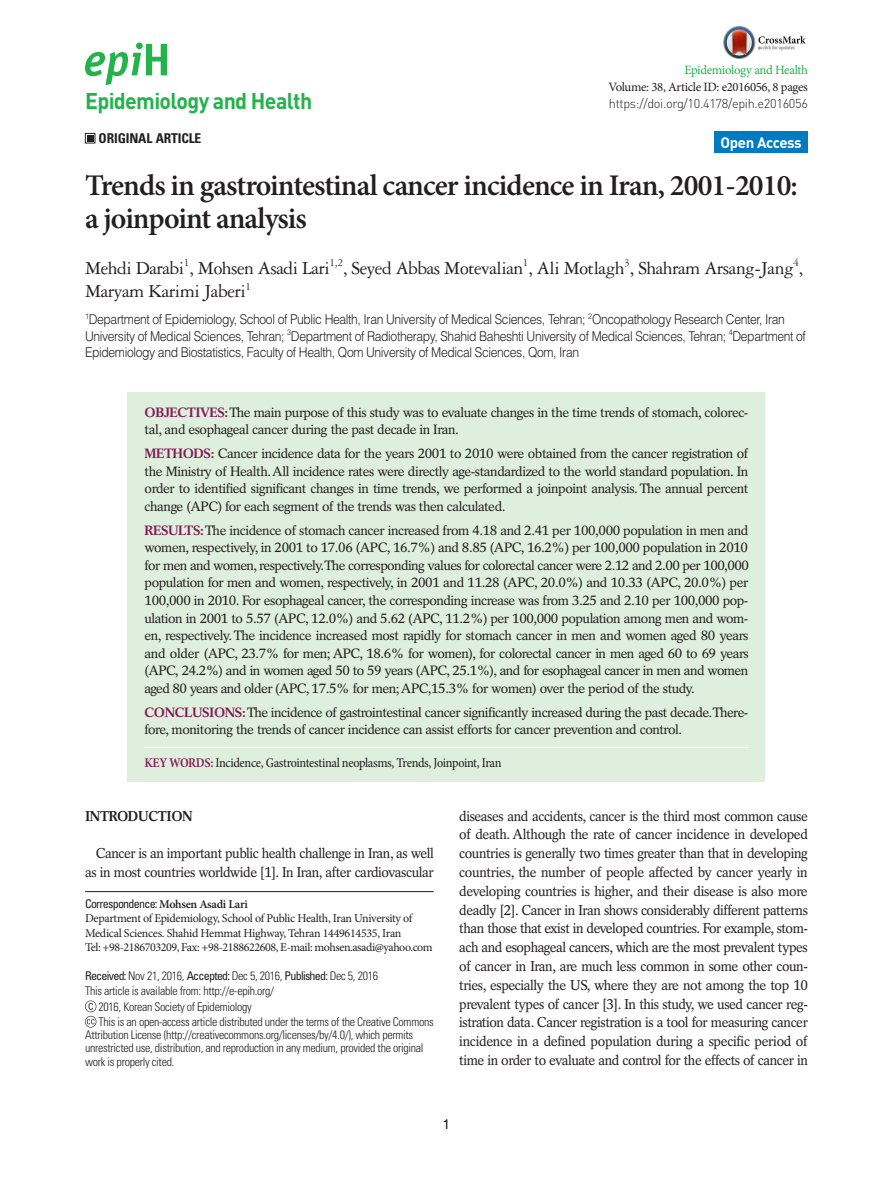
<style>
.page{position:relative;width:893px;height:1191px;background:#fff}
.page>*{position:absolute;margin:0;border:0;box-sizing:border-box;transform-origin:0 0}
.제목{font:600 30px/33px "Minion Pro";letter-spacing:-.03em;color:#231f20}
.t1{font:700 22.5px "DIN Pro";letter-spacing:-.03em;color:#23b24b;scale:.95 1}
.저자{font:19.5px/23.4px "Garamond 3 LT Std";letter-spacing:-.025em;color:#231f20}
.t2{font:700 15px "DIN Pro";letter-spacing:-.025em;color:#fff}
.본문{font:14.25px/18.8px "Rotation LT Std";letter-spacing:-.03em;color:#231f20;text-align:right;scale:.95 1}
.본문_대제목{font:700 14.25px "Rotation LT Std";letter-spacing:-.025em;color:#231f20;scale:.95 1}
.t3{font:13.95px "Helvetica LT Std";color:#231f20}
.초록{font:13.5px/17.5px "Rotation LT Std";letter-spacing:-.03em;color:#231f20}
.소속{font:300 13.5px/16.2px "Helvetica LT Std";letter-spacing:-.03em;color:#231f20;scale:.9 1}
.키워드{font:condensed 13.5px "Minion Pro";letter-spacing:-.03em;color:#231f20}
.t4{font:700 condensed 13.5px "Univers LT Std";letter-spacing:-.01em;color:#231f20}
.t5{font:300 12.75px "DIN Pro";letter-spacing:-.025em;color:#231f20}
.t6{font:12.75px "Minion Pro";letter-spacing:-.025em;color:#231f20}
.t7{font:12.75px "Minion Pro";letter-spacing:-.025em;color:#23b24b}
.교신저자_저작권등{font:300 condensed 12px/13.2px "Univers LT Std";letter-spacing:-.025em;color:#231f20}
.교신저자{font:12px/14.4px "Minion Pro";letter-spacing:-.03em;color:#231f20}
.교신저자-2{font:condensed 12px "Univers LT Std";letter-spacing:-.06em;color:#231f20}
.s1{font-weight:700;color:#811c57}
.s2{font-weight:600;color:#811c57}
.s3{font-family:"Minion Pro";font-weight:600;font-stretch:normal}
.s4{font-weight:400}
</style>
<div class="page">
<svg style="left:85px;top:43px;width:82px;height:42px"></svg>
<div style="left:85px;top:133px;width:10px;height:10px;border:1px solid #231f20"></div>
<div style="left:87px;top:135px;width:7px;height:7px;background:#231f20"></div>
<div style="left:714px;top:132px;width:94px;height:21px;background:#007ac0"></div>
<div style="left:128px;top:393px;width:637px;height:388px;background:#dfefdd"></div>
<hr style="left:145px;top:747px;width:603px;height:1px;background:#fff">
<hr style="left:85px;top:891px;width:349px;height:1px;background:#231f20">
<svg style="left:85px;top:1000px;width:11px;height:27px"></svg>
<img style="left:723px;top:26px;width:83px;height:32px">
<p class="t1" style="left:85px;top:85px;width:241px">Epidemiology and Health</p>
<p class="t7" style="left:684px;top:62px;width:125px">Epidemiology and Health</p>
<p class="t6" style="left:608px;top:78px;width:201px">Volume: 38, Article ID: e2016056, 8 pages</p>
<p class="t5" style="left:609px;top:95px;width:200px">https://doi.org/10.4178/epih.e2016056</p>
<p class="t4" style="left:99px;top:130px;width:104px">ORIGINAL ARTICLE</p>
<p class="t2" style="left:721px;top:132px;width:83px">Open Access</p>
<p class="제목" style="left:85px;top:169px;width:714px">Trends in gastrointestinal cancer incidence in Iran, 2001-2010: a joinpoint analysis</p>
<p class="저자" style="left:85px;top:256px;width:720px">Mehdi Darabi<sup>1</sup>, Mohsen Asadi Lari<sup>1,2</sup>, Seyed Abbas Motevalian<sup>1</sup>, Ali Motlagh<sup>3</sup>, Shahram Arsang-Jang<sup>4</sup>,<br>Maryam Karimi Jaberi<sup>1</sup></p>
<p class="소속" style="left:85px;top:311px;width:803px"><sup>1</sup>Department of Epidemiology, School of Public Health, Iran University of Medical Sciences, Tehran; <sup>2</sup>Oncopathology Research Center, Iran<br>University of Medical Sciences, Tehran; <sup>3</sup>Department of Radiotherapy, Shahid Baheshti University of Medical Sciences, Tehran; <sup>4</sup>Department of<br>Epidemiology and Biostatistics, Faculty of Health, Qom University of Medical Sciences, Qom, Iran</p>
<p class="초록" style="left:145px;top:403px;width:605px"><span class="s1">OBJECTIVES:</span> The main purpose of this study was to evaluate changes in the time trends of stomach, colorec&shy;tal, and esophageal cancer during the past decade in Iran.</p>
<p class="초록" style="left:145px;top:445px;width:605px;text-align:justify"><span class="s1">METHODS:</span> Cancer incidence data for the years 2001 to 2010 were obtained from the cancer registration of the Ministry of Health. All incidence rates were directly age-standardized to the world standard population. In order to identified significant changes in time trends, we performed a joinpoint analysis. The annual percent change (APC) for each segment of the trends was then calculated.</p>
<p class="초록" style="left:145px;top:521px;width:606px;text-align:justify"><span class="s1">RESULTS:</span> The incidence of stomach cancer increased from 4.18 and 2.41 per 100,000 population in men and women, respectively, in 2001 to 17.06 (APC, 16.7%) and 8.85 (APC, 16.2%) per 100,000 population in 2010 for men and women, respectively. The corresponding values for colorectal cancer were 2.12 and 2.00 per 100,000 population for men and women, respectively, in 2001 and 11.28 (APC, 20.0%) and 10.33 (APC, 20.0%) per 100,000 in 2010. For esophageal cancer, the corresponding increase was from 3.25 and 2.10 per 100,000 pop&shy;ulation in 2001 to 5.57 (APC, 12.0%) and 5.62 (APC, 11.2%) per 100,000 population among men and wom&shy;en, respectively. The incidence increased most rapidly for stomach cancer in men and women aged 80 years and older (APC, 23.7% for men; APC, 18.6% for women), for colorectal cancer in men aged 60 to 69 years (APC, 24.2%) and in women aged 50 to 59 years (APC, 25.1%), and for esophageal cancer in men and women aged 80 years and older (APC, 17.5% for men; APC,15.3% for women) over the period of the study.</p>
<p class="초록" style="left:145px;top:703px;width:605px"><span class="s1">CONCLUSIONS:</span> The incidence of gastrointestinal cancer significantly increased during the past decade. There&shy;fore, monitoring the trends of cancer incidence can assist efforts for cancer prevention and control.</p>
<p class="키워드" style="left:145px;top:753px;width:358px"><span class="s2">KEY WORDS:</span> Incidence, Gastrointestinal neoplasms, Trends, Joinpoint, Iran</p>
<p class="본문_대제목" style="left:85px;top:807px;width:115px">INTRODUCTION</p>
<p class="본문" style="left:85px;top:844px;width:369px">Cancer is an important public health challenge in Iran, as well as in most countries worldwide [1]. In Iran, after cardiovascular</p>
<p class="교신저자-2" style="left:85px;top:896px;width:164px">Correspondence: <span class="s3">Mohsen Asadi Lari</span></p>
<p class="교신저자" style="left:85px;top:911px;width:329px">Department of Epidemiology, School of Public Health, Iran University of<br>Medical Sciences. Shahid Hemmat Highway, Tehran 1449614535, Iran</p>
<p class="교신저자" style="left:85px;top:940px;width:349px">Tel: +98-2186703209, Fax: +98-2188622608, E-mail: mohsen.asadi@yahoo.com</p>
<p class="교신저자_저작권등" style="left:85px;top:969px;width:295px"><span class="s4">Received:</span> Nov 21, 2016, <span class="s4">Accepted:</span> Dec 5, 2016, <span class="s4">Published:</span> Dec 5, 2016</p>
<p class="교신저자_저작권등" style="left:85px;top:984px;width:191px">This article is available from: http://e-epih.org/</p>
<p class="교신저자_저작권등" style="left:98px;top:999px;width:155px">2016, Korean Society of Epidemiology</p>
<p class="교신저자_저작권등" style="left:85px;top:1015px;width:350px;text-indent:13px">This is an open-access article distributed under the terms of the Creative Commons Attribution License (http://creativecommons.org/licenses/by/4.0/), which permits unrestricted use, distribution, and reproduction in any medium, provided the original work is properly cited.</p>
<p class="본문" style="left:459px;top:806px;width:369px;text-align:justify">diseases and accidents, cancer is the third most common cause of death. Although the rate of cancer incidence in developed countries is generally two times greater than that in developing countries, the number of people affected by cancer yearly in developing countries is higher, and their disease is also more deadly [2]. Cancer in Iran shows considerably different patterns than those that exist in developed countries. For example, stom&shy;ach and esophageal cancers, which are the most prevalent types of cancer in Iran, are much less common in some other coun&shy;tries, especially the US, where they are not among the top 10 prevalent types of cancer [3]. In this study, we used cancer reg&shy;istration data. Cancer registration is a tool for measuring cancer incidence in a defined population during a specific period of time in order to evaluate and control for the effects of cancer in</p>
<p class="t3" style="left:443px;top:1116px;width:9px">1</p>
</div>
